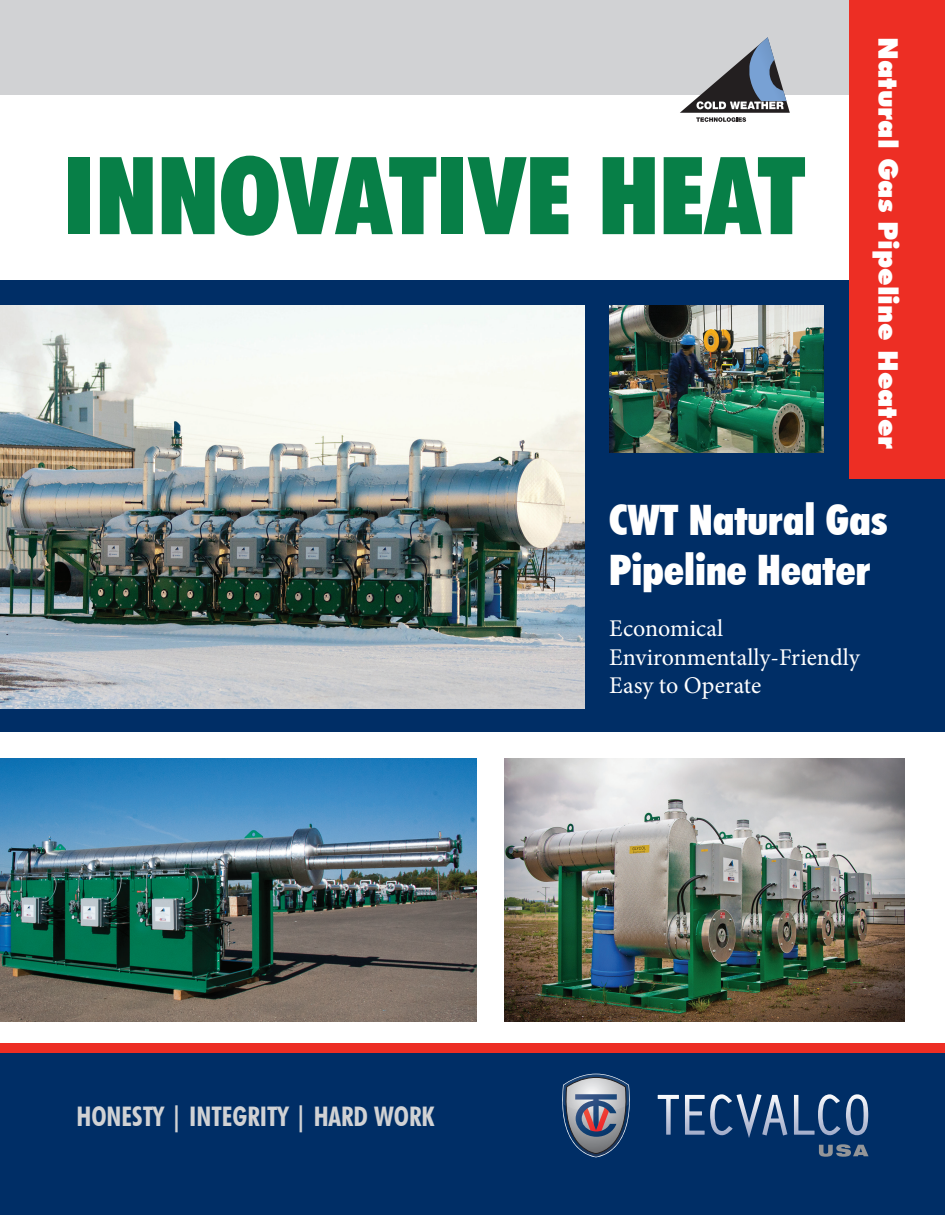
<style>
.page{position:relative;width:945px;height:1215px;background:#fff}
.page>*{position:absolute;margin:0;border:0;box-sizing:border-box;transform-origin:0 0}
.t1{font:900 condensed 108px "Futura BT";color:#077f47}
.t2{font:900 condensed 42px "Futura BT";color:#fff}
.t3{font:700 condensed 27px "Futura BT";color:#d1d2d4}
.t4{font:900 27px "Futura BT";color:#fff}
.t5{font:24px "Minion Pro";color:#fff}
</style>
<div class="page">
<div style="left:0;top:0;width:945px;height:94px;background:#d1d2d4"></div>
<div style="left:0;top:281px;width:945px;height:934px;background:#002e66"></div>
<div style="left:0;top:732px;width:945px;height:316px;background:#fff"></div>
<img style="left:505px;top:759px;width:399px;height:263px">
<img style="left:0;top:759px;width:477px;height:263px">
<img style="left:0;top:305px;width:584px;height:403px">
<img style="left:609px;top:305px;width:214px;height:148px">
<div style="left:850px;top:0;width:95px;height:479px;background:#ed2e24"></div>
<div style="left:0;top:1043px;width:945px;height:9px;background:#ed2e24"></div>
<svg style="left:680px;top:37px;width:110px;height:85px"></svg>
<svg style="left:562px;top:1074px;width:68px;height:83px"></svg>
<svg style="left:658px;top:1095px;width:21px;height:40px"></svg>
<svg style="left:794px;top:1094px;width:74px;height:41px"></svg>
<svg style="left:685px;top:1094px;width:102px;height:44px"></svg>
<svg style="left:819px;top:1144px;width:50px;height:13px"></svg>
<p class="t1" style="left:64px;top:130px;width:743px">INNOVATIVE HEAT</p>
<p class="t4" style="left:904px;top:37px;width:414px;rotate:90deg">Natural Gas Pipeline Heater</p>
<p class="t3" style="left:76px;top:1100px;width:359px">HONESTY | INTEGRITY | HARD WORK</p>
<p class="t2" style="left:609px;top:495px;width:280px">CWT Natural Gas</p>
<p class="t2" style="left:609px;top:545px;width:263px">Pipeline Heater</p>
<p class="t5" style="left:609px;top:612px;width:115px">Economical</p>
<p class="t5" style="left:609px;top:641px;width:252px">Environmentally-Friendly</p>
<p class="t5" style="left:609px;top:670px;width:153px">Easy to Operate</p>
</div>
